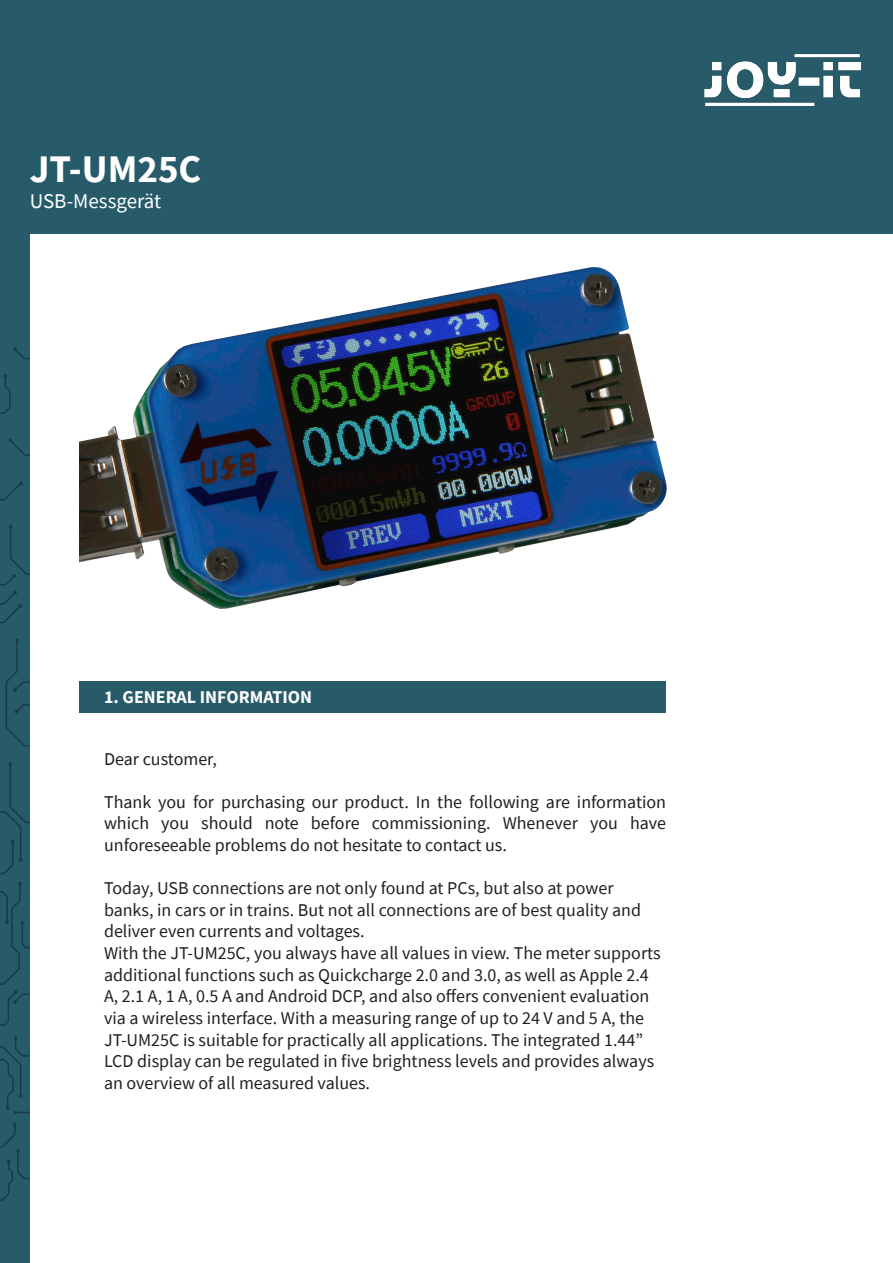
<style>
.page{position:relative;width:893px;height:1263px;background:#fff}
.page>*{position:absolute;margin:0;border:0;box-sizing:border-box;transform-origin:0 0}
.t1{font:700 39px "Source Sans Pro";color:#fff}
.t2{font:21px "Source Sans Pro";color:#fff}
.Default{font:18px/21.6px "Source Sans Pro";color:#231f20}
.Pa1{font:18px/21.6px "Source Sans Pro";color:#211d1e;text-align:justify}
.t3{font:700 18px "Source Sans Pro";color:#fff}
</style>
<div class="page">
<img style="left:80px;top:268px;width:586px;height:340px">
<div style="left:0;top:0;width:893px;height:234px;background:#275b6a"></div>
<img style="left:704px;top:54px;width:158px;height:52px">
<div style="left:0;top:208px;width:30px;height:1055px;background:#275b6a"></div>
<div style="left:80px;top:681px;width:586px;height:32px;background:#275b6a"></div>
<svg style="left:0;top:1122px;width:30px;height:79px"></svg>
<svg style="left:0;top:1036px;width:30px;height:78px"></svg>
<svg style="left:0;top:882px;width:30px;height:144px"></svg>
<svg style="left:0;top:762px;width:30px;height:112px"></svg>
<svg style="left:5px;top:638px;width:25px;height:109px"></svg>
<svg style="left:0;top:525px;width:30px;height:99px"></svg>
<svg style="left:0;top:482px;width:23px;height:19px"></svg>
<svg style="left:9px;top:438px;width:21px;height:18px"></svg>
<svg style="left:0;top:374px;width:11px;height:40px"></svg>
<svg style="left:13px;top:347px;width:17px;height:12px"></svg>
<p class="t1" style="left:30px;top:143px;width:173px">JT-UM25C</p>
<p class="t2" style="left:30px;top:187px;width:133px">USB-Messgerät</p>
<p class="t3" style="left:104px;top:685px;width:210px">1. GENERAL INFORMATION</p>
<p class="Pa1" style="left:104px;top:748px;width:114px">Dear customer,</p>
<p class="Pa1" style="left:104px;top:791px;width:564px">Thank you for purchasing our product. In the following are information which you should note before commissioning. Whenever you have unforeseeable problems do not hesitate to contact us.</p>
<p class="Default" style="left:104px;top:877px;width:558px">Today, USB connections are not only found at PCs, but also at power banks, in cars or in trains. But not all connections are of best quality and deliver even currents and voltages.<br>With the JT-UM25C, you always have all values in view. The meter supports additional functions such as Quickcharge 2.0 and 3.0, as well as Apple 2.4<br>A, 2.1 A, 1 A, 0.5 A and Android DCP, and also offers convenient evaluation via a wireless interface. With a measuring range of up to 24 V and 5 A, the JT-UM25C is suitable for practically all applications. The integrated 1.44” LCD display can be regulated in five brightness levels and provides always an overview of all measured values.</p>
</div>
